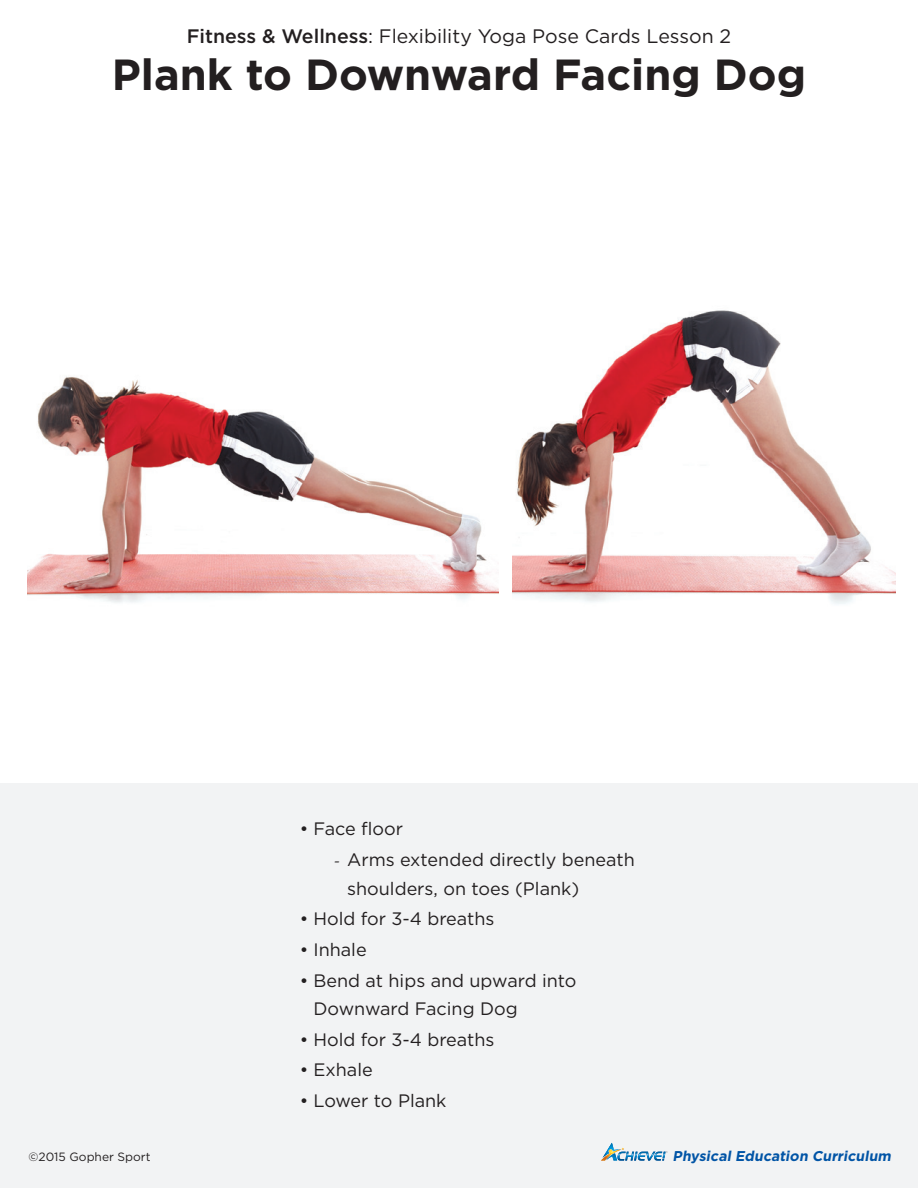
<style>
.page{position:relative;width:918px;height:1188px;background:#fff}
.page>*{position:absolute;margin:0;border:0;box-sizing:border-box;transform-origin:0 0}
.t1{font:700 43.5px "Gotham HTF";color:#231f20}
.t2{font:19.5px "Gotham HTF";color:#231f20}
.t3{font:18px/28.5px "Gotham HTF";color:#231f20}
.t4{font:italic 700 14.1px "Gotham HTF";color:#0154a6}
.t5{font:12px "Gotham HTF";color:#231f20}
.s1{font-weight:500}
.s2{font-family:"Minion Pro"}
</style>
<div class="page">
<div style="left:0;top:783px;width:918px;height:405px;background:#f2f3f4"></div>
<svg style="left:601px;top:1143px;width:66px;height:18px"></svg>
<img style="left:27px;top:376px;width:471px;height:227px">
<img style="left:512px;top:310px;width:383px;height:294px">
<p class="t2" style="left:187px;top:25px;width:546px"><span class="s1">Fitness &amp; Wellness</span>: Flexibility Yoga Pose Cards Lesson 2</p>
<p class="t1" style="left:112px;top:50px;width:696px">Plank to Downward Facing Dog</p>
<p class="t3" style="left:300px;top:814px;width:105px">• Face floor</p>
<p class="t3" style="left:347px;top:845px;width:289px;text-indent:-14px"><span class="s2">-</span> Arms extended directly beneath shoulders, on toes (Plank)</p>
<p class="t3" style="left:300px;top:904px;width:196px">• Hold for 3-4 breaths</p>
<p class="t3" style="left:300px;top:935px;width:68px">• Inhale</p>
<p class="t3" style="left:313px;top:966px;width:265px;text-indent:-14px">• Bend at hips and upward into<br>Downward Facing Dog</p>
<p class="t3" style="left:300px;top:1025px;width:196px">• Hold for 3-4 breaths</p>
<p class="t3" style="left:300px;top:1055px;width:74px">• Exhale</p>
<p class="t3" style="left:300px;top:1086px;width:148px">• Lower to Plank</p>
<p class="t5" style="left:29px;top:1150px;width:124px">©2015 Gopher Sport</p>
<p class="t4" style="left:673px;top:1148px;width:222px">Physical Education Curriculum</p>
</div>
